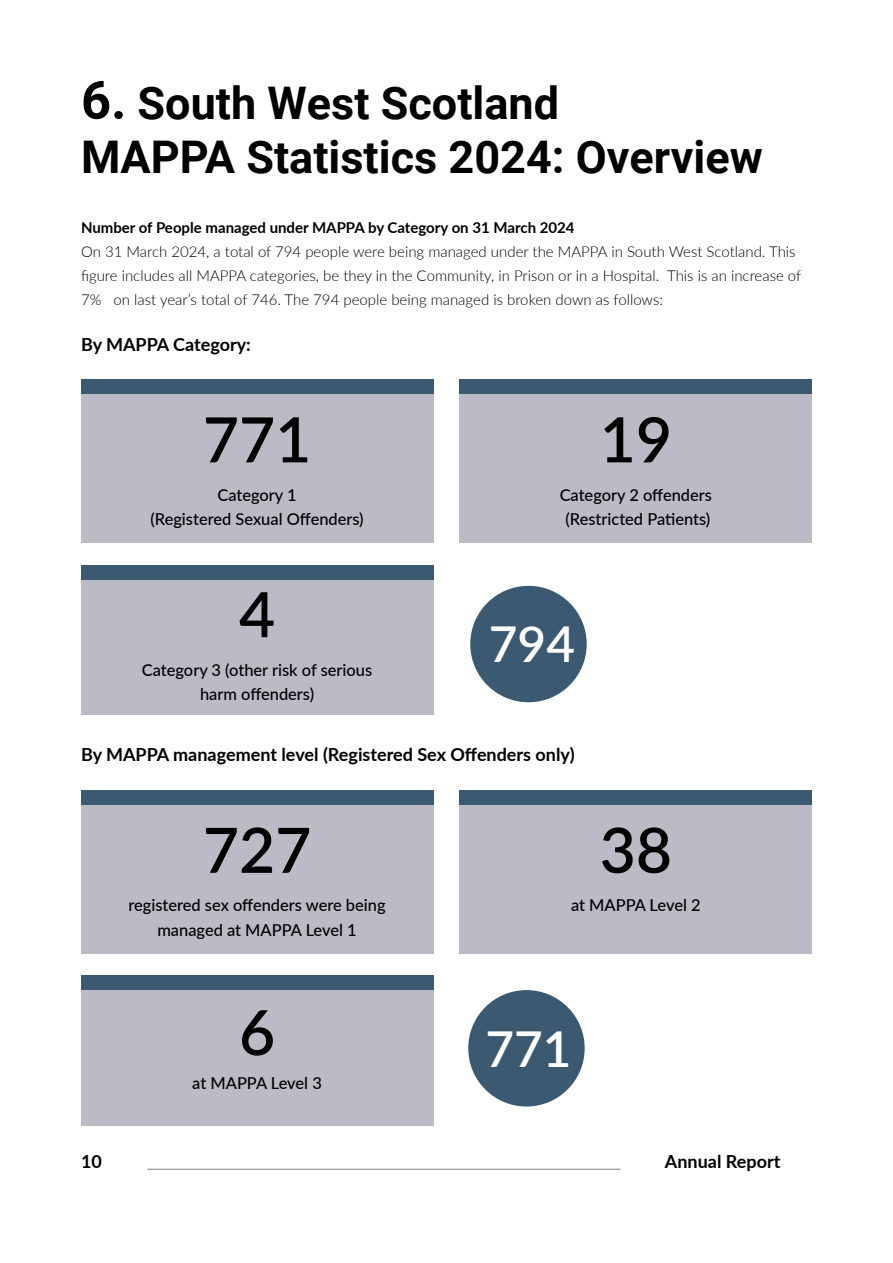
<style>
.page{position:relative;width:893px;height:1263px;background:#fff}
.page>*{position:absolute;margin:0;border:0;box-sizing:border-box;transform-origin:0 0}
.statistic{font:600 62.4px "Lato";color:#000}
.statistic-2{font:600 49.5px "Lato";color:#fff}
.Subhead{font:700 45px/54px "Roboto";color:#000}
.body_copy_bold{font:700 18px "Lato";color:#000}
.statistic_copy{font:500 16.5px/24.6px "Lato";color:#000;text-align:center}
.body_copy{font:300 15px/24px "Lato";color:#000}
.body_copy-2{font:700 15px "Lato";color:#000}
.s1{font-size:52.5px}
</style>
<div class="page">
<div style="left:81px;top:394px;width:352px;height:149px;background:#babbc5"></div>
<div style="left:81px;top:805px;width:352px;height:148px;background:#babbc5"></div>
<div style="left:81px;top:580px;width:352px;height:135px;background:#babbc5"></div>
<div style="left:81px;top:990px;width:352px;height:135px;background:#babbc5"></div>
<div style="left:460px;top:394px;width:352px;height:149px;background:#babbc5"></div>
<div style="left:460px;top:805px;width:352px;height:148px;background:#babbc5"></div>
<div style="left:81px;top:379px;width:352px;height:15px;background:#3b5a71"></div>
<div style="left:81px;top:790px;width:352px;height:15px;background:#3b5a71"></div>
<div style="left:81px;top:565px;width:352px;height:15px;background:#3b5a71"></div>
<div style="left:81px;top:975px;width:352px;height:15px;background:#3b5a71"></div>
<div style="left:460px;top:379px;width:352px;height:15px;background:#3b5a71"></div>
<div style="left:460px;top:790px;width:352px;height:15px;background:#3b5a71"></div>
<div style="left:470px;top:586px;width:117px;height:116px;background:#3b5a71;border-radius:50%"></div>
<div style="left:468px;top:990px;width:117px;height:116px;background:#3b5a71;border-radius:50%"></div>
<hr style="left:147px;top:1168px;width:473px;height:2px;background:#a7a9ac">
<h2 class="Subhead" style="left:81px;top:74px;width:683px"><span class="s1">6.</span> South West Scotland<br>MAPPA Statistics 2024: Overview</h2>
<p class="body_copy-2" style="left:81px;top:217px;width:495px">Number of People managed under MAPPA by Category on 31 March 2024</p>
<p class="body_copy" style="left:81px;top:239px;width:722px">On 31 March 2024, a total of 794 people were being managed under the MAPPA in South West Scotland. This figure includes all MAPPA categories, be they in the Community, in Prison or in a Hospital. This is an increase of<br>7% on last year’s total of 746. The 794 people being managed is broken down as follows:</p>
<p class="body_copy_bold" style="left:81px;top:331px;width:171px">By MAPPA Category:</p>
<p class="statistic" style="left:203px;top:394px;width:110px">771</p>
<p class="statistic_copy" style="left:150px;top:482px;width:215px">Category 1<br>(Registered Sexual Offenders)</p>
<p class="statistic" style="left:239px;top:569px;width:38px">4</p>
<p class="statistic_copy" style="left:142px;top:657px;width:232px">Category 3 (other risk of serious harm offenders)</p>
<p class="statistic" style="left:600px;top:394px;width:74px">19</p>
<p class="statistic_copy" style="left:560px;top:482px;width:154px">Category 2 offenders (Restricted Patients)</p>
<p class="statistic-2" style="left:489px;top:608px;width:88px">794</p>
<p class="body_copy_bold" style="left:81px;top:741px;width:495px">By MAPPA management level (Registered Sex Offenders only)</p>
<p class="statistic" style="left:203px;top:805px;width:110px">727</p>
<p class="statistic_copy" style="left:128px;top:892px;width:259px">registered sex offenders were being managed at MAPPA Level 1</p>
<p class="statistic" style="left:239px;top:987px;width:38px">6</p>
<p class="statistic_copy" style="left:192px;top:1069px;width:131px">at MAPPA Level 3</p>
<p class="statistic" style="left:600px;top:805px;width:74px">38</p>
<p class="statistic_copy" style="left:571px;top:892px;width:131px">at MAPPA Level 2</p>
<p class="statistic-2" style="left:485px;top:1013px;width:88px">771</p>
<p class="body_copy_bold" style="left:81px;top:1148px;width:22px">10</p>
<p class="body_copy_bold" style="left:665px;top:1148px;width:117px">Annual Report</p>
</div>
